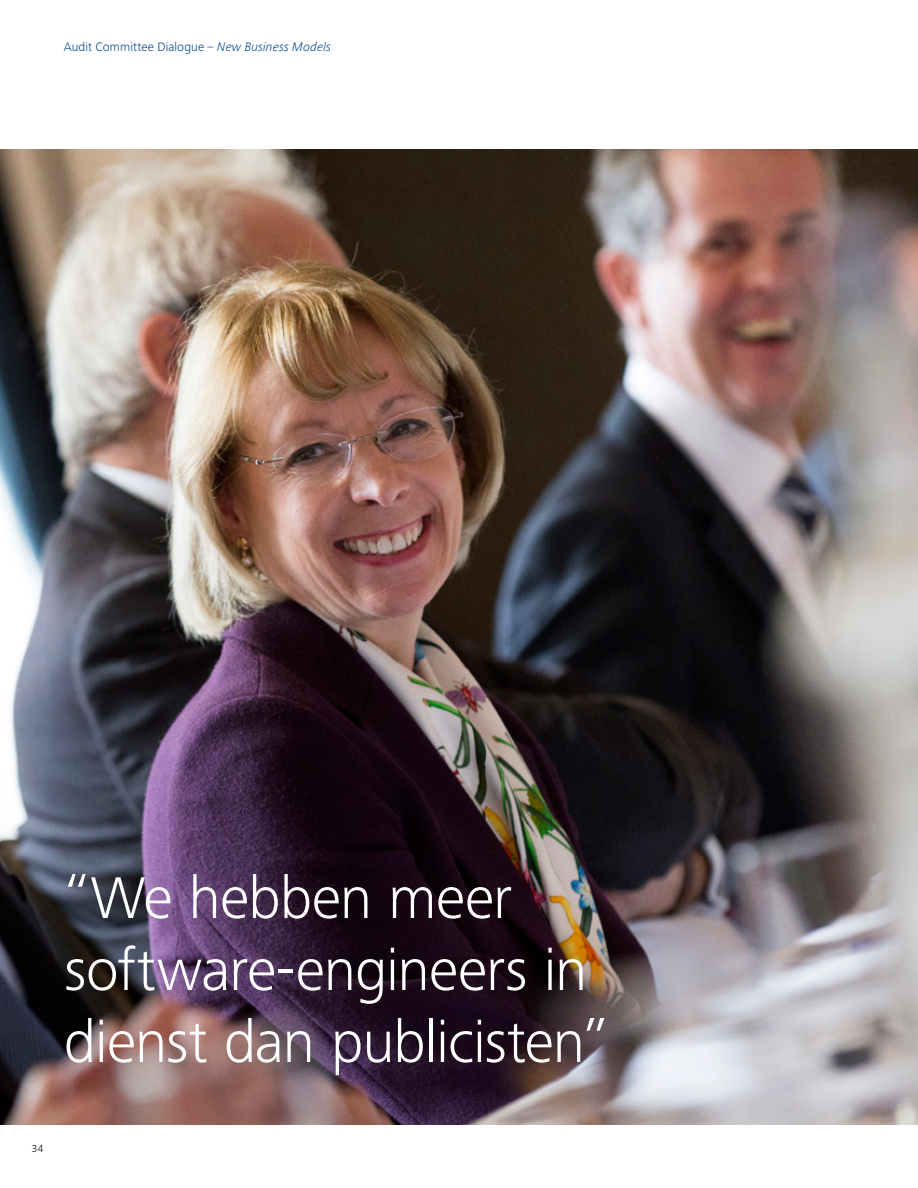
<style>
.page{position:relative;width:918px;height:1188px;background:#fff}
.page>*{position:absolute;margin:0;border:0;box-sizing:border-box;transform-origin:0 0}
.t1{font:300 61.05px/72px "Frutiger Next Pro";letter-spacing:-.015em;color:#fff}
.t2{font:300 12.75px "Frutiger Next Pro";letter-spacing:.005em;color:#00438b}
.t3{font:300 10.5px "Frutiger Next Pro";color:#000}
.s1{font-style:italic}
</style>
<div class="page">
<img style="left:0;top:149px;width:918px;height:975px">
<p class="t2" style="left:64px;top:39px;width:269px">Audit Committee Dialogue – <span class="s1">New Business Models</span></p>
<p class="t1" style="left:64px;top:862px;width:546px">“We hebben meer software-engineers in dienst dan publicisten”</p>
<p class="t3" style="left:32px;top:1142px;width:13px">34</p>
</div>
